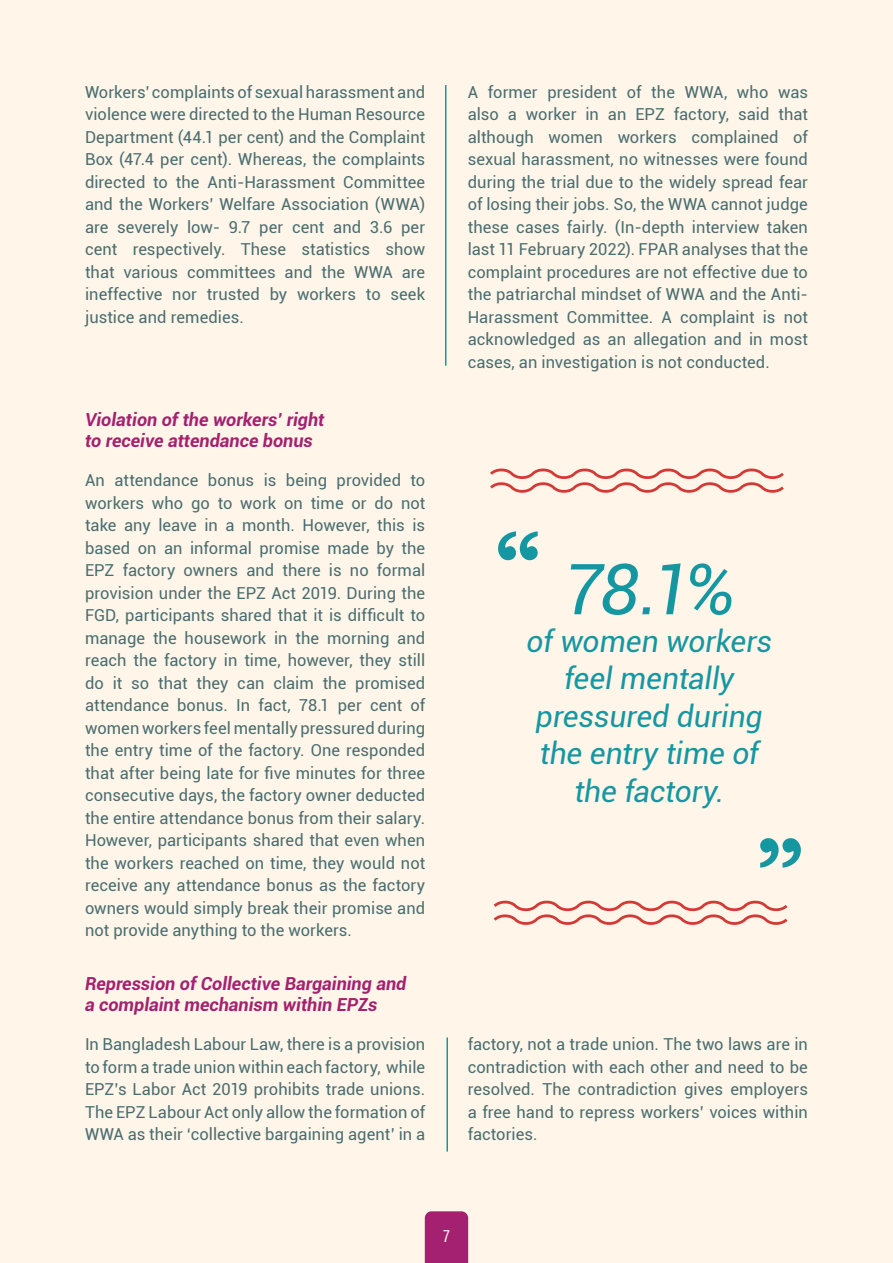
<style>
.page{position:relative;width:893px;height:1263px;background:#fff5e8}
.page>*{position:absolute;margin:0;border:0;box-sizing:border-box;transform-origin:0 0}
.t1{font:700 94.05px "Bangla MN";color:#1597a2}
.t2{font:700 91.65px "Bangla MN";color:#1597a2}
.t3{font:italic 70.5px "Roboto";color:#1597a2}
.t4{font:italic 30px/37.5px "Roboto";letter-spacing:-.005em;color:#1597a2;text-align:center}
.t5{font:italic 700 18px/21px "Roboto";color:#a32170}
.t6{font:18px "Acumin Variable Concept";color:#fff5e8}
.t7{font:16.5px/22.5px "Roboto";letter-spacing:.005em;color:#496d70;text-align:justify}
</style>
<div class="page">
<div style="left:425px;top:1211px;width:43px;height:52px;background:#a32170"></div>
<hr style="left:445px;top:85px;width:1px;height:281px;background:#1597a2">
<hr style="left:446px;top:1037px;width:2px;height:114px;background:#1597a2">
<svg style="left:490px;top:468px;width:294px;height:25px"></svg>
<svg style="left:493px;top:900px;width:295px;height:25px"></svg>
<p class="t7" style="left:85px;top:80px;width:342px">Workers' complaints of sexual harassment and violence were directed to the Human Resource Department (44.1 per cent) and the Complaint Box (47.4 per cent). Whereas, the complaints directed to the Anti-Harassment Committee and the Workers’ Welfare Association (WWA) are severely low- 9.7 per cent and 3.6 per cent respectively. These statistics show that various committees and the WWA are ineffective nor trusted by workers to seek justice and remedies.</p>
<p class="t7" style="left:468px;top:80px;width:342px">A former president of the WWA, who was also a worker in an EPZ factory, said that although women workers complained of sexual harassment, no witnesses were found during the trial due to the widely spread fear of losing their jobs. So, the WWA cannot judge these cases fairly. (In-depth interview taken last 11 February 2022). FPAR analyses that the complaint procedures are not effective due to the patriarchal mindset of WWA and the Anti-Harassment Committee. A complaint is not acknowledged as an allegation and in most cases, an investigation is not conducted.</p>
<p class="t5" style="left:85px;top:408px;width:241px">Violation of the workers’ right to receive attendance bonus</p>
<p class="t7" style="left:85px;top:468px;width:342px">An attendance bonus is being provided to workers who go to work on time or do not take any leave in a month. However, this is based on an informal promise made by the EPZ factory owners and there is no formal provision under the EPZ Act 2019. During the FGD, participants shared that it is difficult to manage the housework in the morning and reach the factory in time, however, they still do it so that they can claim the promised attendance bonus. In fact, 78.1 per cent of women workers feel mentally pressured during the entry time of the factory. One responded that after being late for five minutes for three consecutive days, the factory owner deducted the entire attendance bonus from their salary.<br>However, participants shared that even when the workers reached on time, they would not receive any attendance bonus as the factory owners would simply break their promise and not provide anything to the workers.</p>
<p class="t5" style="left:85px;top:972px;width:323px">Repression of Collective Bargaining and a complaint mechanism within EPZs</p>
<h2 class="t2" style="left:495px;top:516px;width:45px">“</h2>
<h3 class="t3" style="left:563px;top:540px;width:173px">78.1%</h3>
<h3 class="t4" style="left:526px;top:621px;width:247px">of women workers feel mentally pressured during the entry time of the factory.</h3>
<h1 class="t1" style="left:758px;top:822px;width:47px">”</h1>
<p class="t7" style="left:85px;top:1032px;width:342px">In Bangladesh Labour Law, there is a provision to form a trade union within each factory, while EPZ’s Labor Act 2019 prohibits trade unions.<br>The EPZ Labour Act only allow the formation of WWA as their ‘collective bargaining agent’ in a</p>
<p class="t7" style="left:468px;top:1032px;width:342px">factory, not a trade union. The two laws are in contradiction with each other and need to be resolved. The contradiction gives employers a free hand to repress workers’ voices within factories.</p>
<p class="t6" style="left:443px;top:1223px;width:8px">7</p>
</div>
